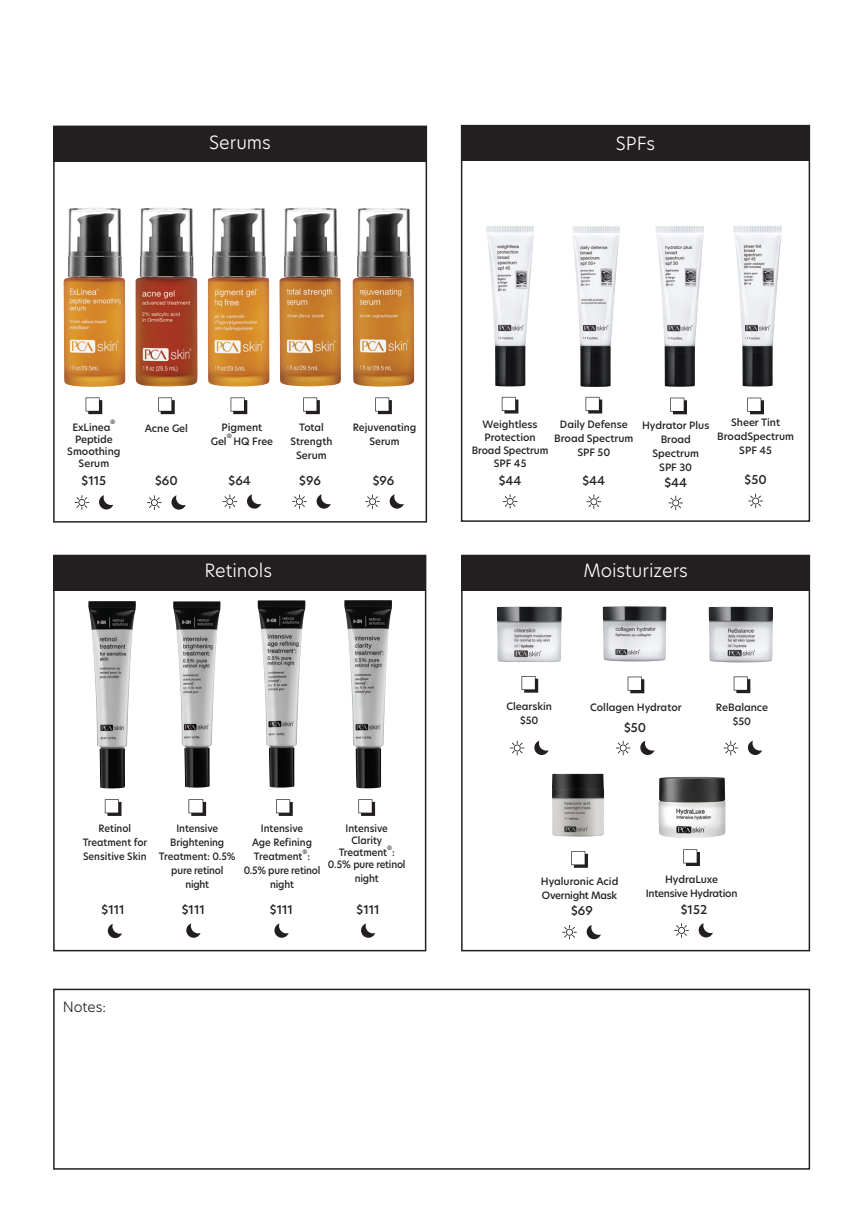
<style>
.page{position:relative;width:864px;height:1224px;background:#fff}
.page>*{position:absolute;margin:0;border:0;box-sizing:border-box;transform-origin:0 0}
.t1{font:300 18px "Hero New";color:#fff}
.t2{font:300 14px "Hero New";letter-spacing:-.005em;color:#231f20}
.t3{font:500 12px "Hero New";color:#231f20}
.t4{font:500 10px/14px "Hero New";color:#231f20;text-align:center}
.t5{font:500 10px/14px "Hero New";color:#231f20;text-align:center;scale:.95 1}
.t6{font:500 10px/12px "Hero New";letter-spacing:-.02em;color:#231f20;scale:.95 1}
.t7{font:500 10px/14px "Hero New";letter-spacing:-.025em;color:#231f20;text-align:center}
.t8{font:500 10px/14px "Hero New";letter-spacing:-.02em;color:#231f20}
.t9{font:500 5.8px "Hero New";color:#231f20;scale:.95 1}
.t10{font:500 5.8px "Hero New";color:#231f20}
</style>
<div class="page">
<div style="left:461px;top:555px;width:349px;height:396px;border:2px solid #231f20"></div>
<img style="left:208px;top:208px;width:62px;height:179px">
<div style="left:53px;top:555px;width:373px;height:396px;border:2px solid #231f20"></div>
<div style="left:53px;top:989px;width:757px;height:181px;border:2px solid #231f20"></div>
<div style="left:54px;top:556px;width:372px;height:35px;background:#231f20"></div>
<img style="left:173px;top:601px;width:47px;height:187px">
<svg style="left:188px;top:799px;width:18px;height:17px"></svg>
<svg style="left:276px;top:799px;width:17px;height:17px"></svg>
<svg style="left:358px;top:799px;width:17px;height:17px"></svg>
<svg style="left:108px;top:924px;width:14px;height:14px"></svg>
<svg style="left:105px;top:799px;width:17px;height:17px"></svg>
<img style="left:88px;top:601px;width:48px;height:188px">
<img style="left:258px;top:600px;width:47px;height:188px">
<img style="left:344px;top:600px;width:48px;height:189px">
<div style="left:461px;top:125px;width:349px;height:36px;background:#231f20"></div>
<div style="left:53px;top:126px;width:374px;height:397px;border:2px solid #231f20"></div>
<div style="left:54px;top:126px;width:372px;height:35px;background:#231f20"></div>
<svg style="left:75px;top:495px;width:14px;height:15px"></svg>
<svg style="left:99px;top:495px;width:14px;height:14px"></svg>
<svg style="left:86px;top:397px;width:16px;height:17px"></svg>
<img style="left:64px;top:208px;width:61px;height:179px">
<svg style="left:292px;top:494px;width:15px;height:15px"></svg>
<svg style="left:317px;top:494px;width:14px;height:15px"></svg>
<svg style="left:303px;top:397px;width:17px;height:17px"></svg>
<img style="left:279px;top:208px;width:62px;height:178px">
<svg style="left:365px;top:494px;width:15px;height:15px"></svg>
<svg style="left:390px;top:494px;width:14px;height:15px"></svg>
<svg style="left:375px;top:397px;width:17px;height:17px"></svg>
<img style="left:353px;top:208px;width:61px;height:179px">
<svg style="left:223px;top:494px;width:14px;height:15px"></svg>
<svg style="left:247px;top:494px;width:14px;height:15px"></svg>
<svg style="left:231px;top:397px;width:16px;height:17px"></svg>
<svg style="left:147px;top:495px;width:15px;height:15px"></svg>
<svg style="left:172px;top:495px;width:14px;height:15px"></svg>
<svg style="left:158px;top:397px;width:17px;height:17px"></svg>
<img style="left:136px;top:208px;width:62px;height:179px">
<div style="left:462px;top:555px;width:347px;height:36px;background:#231f20"></div>
<img style="left:603px;top:606px;width:63px;height:55px">
<svg style="left:628px;top:677px;width:16px;height:16px"></svg>
<svg style="left:616px;top:741px;width:14px;height:14px"></svg>
<svg style="left:640px;top:741px;width:15px;height:14px"></svg>
<svg style="left:186px;top:923px;width:15px;height:15px"></svg>
<svg style="left:274px;top:923px;width:15px;height:15px"></svg>
<svg style="left:361px;top:923px;width:14px;height:15px"></svg>
<svg style="left:503px;top:494px;width:14px;height:15px"></svg>
<svg style="left:502px;top:397px;width:16px;height:17px"></svg>
<svg style="left:587px;top:494px;width:14px;height:15px"></svg>
<svg style="left:586px;top:397px;width:16px;height:17px"></svg>
<img style="left:497px;top:607px;width:65px;height:55px">
<svg style="left:522px;top:676px;width:16px;height:17px"></svg>
<svg style="left:510px;top:741px;width:15px;height:14px"></svg>
<svg style="left:534px;top:741px;width:15px;height:14px"></svg>
<img style="left:709px;top:607px;width:64px;height:55px">
<svg style="left:734px;top:677px;width:16px;height:16px"></svg>
<svg style="left:723px;top:741px;width:15px;height:14px"></svg>
<svg style="left:748px;top:741px;width:14px;height:14px"></svg>
<img style="left:658px;top:777px;width:68px;height:61px">
<svg style="left:683px;top:849px;width:17px;height:17px"></svg>
<svg style="left:674px;top:923px;width:15px;height:15px"></svg>
<svg style="left:699px;top:923px;width:14px;height:14px"></svg>
<img style="left:552px;top:774px;width:52px;height:62px">
<svg style="left:571px;top:851px;width:17px;height:17px"></svg>
<svg style="left:562px;top:925px;width:15px;height:15px"></svg>
<svg style="left:587px;top:925px;width:14px;height:14px"></svg>
<svg style="left:668px;top:496px;width:15px;height:14px"></svg>
<svg style="left:670px;top:398px;width:17px;height:16px"></svg>
<div style="left:461px;top:125px;width:349px;height:397px;border:2px solid #231f20"></div>
<svg style="left:748px;top:494px;width:15px;height:14px"></svg>
<svg style="left:747px;top:398px;width:17px;height:16px"></svg>
<img style="left:573px;top:226px;width:47px;height:161px">
<img style="left:486px;top:226px;width:48px;height:160px">
<img style="left:733px;top:226px;width:49px;height:161px">
<img style="left:655px;top:226px;width:49px;height:161px">
<p class="t1" style="left:209px;top:130px;width:63px">Serums</p>
<p class="t1" style="left:616px;top:131px;width:41px">SPFs</p>
<p class="t10" style="left:110px;top:418px;width:7px">®</p>
<p class="t4" style="left:67px;top:433px;width:55px;line-height:12px">Peptide<br>Smoothing<br>Serum</p>
<p class="t4" style="left:72px;top:420px;width:39px">ExLinea</p>
<p class="t4" style="left:145px;top:421px;width:45px">Acne Gel</p>
<p class="t4" style="left:211px;top:420px;width:53px;text-align:left;text-indent:11px">Pigment<br>Gel</p>
<p class="t10" style="left:227px;top:432px;width:7px">®</p>
<p class="t4" style="left:233px;top:434px;width:41px">HQ Free</p>
<p class="t4" style="left:291px;top:420px;width:43px">Total<br>Strength<br>Serum</p>
<p class="t4" style="left:353px;top:420px;width:65px">Rejuvenating<br>Serum</p>
<p class="t3" style="left:82px;top:473px;width:26px">$115</p>
<p class="t3" style="left:155px;top:473px;width:24px">$60</p>
<p class="t3" style="left:229px;top:473px;width:24px">$64</p>
<p class="t3" style="left:299px;top:473px;width:23px">$96</p>
<p class="t3" style="left:373px;top:473px;width:23px">$96</p>
<p class="t1" style="left:205px;top:558px;width:69px">Retinols</p>
<p class="t5" style="left:83px;top:822px;width:69px">Retinol<br>Treatment for<br>Sensitive Skin</p>
<p class="t5" style="left:159px;top:822px;width:82px">Intensive<br>Brightening<br>Treatment: 0.5% pure retinol night</p>
<p class="t5" style="left:252px;top:822px;width:65px;text-align:left;text-indent:9px">Intensive<br>Age Refining<br>Treatment</p>
<p class="t9" style="left:302px;top:848px;width:7px">®</p>
<p class="t5" style="left:307px;top:850px;width:4px">:</p>
<p class="t6" style="left:244px;top:865px;width:82px">0.5% pure retinol</p>
<p class="t5" style="left:270px;top:878px;width:26px">night</p>
<p class="t5" style="left:346px;top:823px;width:46px;line-height:12px">Intensive<br>Clarity</p>
<p class="t5" style="left:339px;top:846px;width:53px">Treatment</p>
<p class="t9" style="left:387px;top:844px;width:7px">®</p>
<p class="t6" style="left:328px;top:847px;width:83px;text-indent:64px">:<br>0.5% pure retinol</p>
<p class="t5" style="left:355px;top:872px;width:26px">night</p>
<p class="t3" style="left:102px;top:902px;width:25px">$111</p>
<p class="t3" style="left:182px;top:902px;width:25px">$111</p>
<p class="t3" style="left:270px;top:901px;width:25px">$111</p>
<p class="t3" style="left:357px;top:901px;width:25px">$111</p>
<p class="t2" style="left:63px;top:997px;width:45px">Notes:</p>
<p class="t4" style="left:554px;top:417px;width:81px">Daily Defense<br>Broad Spectrum<br>SPF 50</p>
<p class="t3" style="left:582px;top:473px;width:24px">$44</p>
<p class="t4" style="left:472px;top:417px;width:78px;line-height:13px">Weightless<br>Protection<br>Broad Spectrum<br>SPF 45</p>
<p class="t3" style="left:499px;top:473px;width:24px">$44</p>
<p class="t4" style="left:642px;top:418px;width:69px">Hydrator Plus<br>Broad<br>Spectrum<br>SPF 30</p>
<p class="t4" style="left:717px;top:416px;width:78px">Sheer Tint<br>BroadSpectrum<br>SPF 45</p>
<p class="t3" style="left:664px;top:474px;width:24px">$44</p>
<p class="t3" style="left:745px;top:472px;width:24px">$50</p>
<p class="t1" style="left:583px;top:558px;width:106px">Moisturizers</p>
<p class="t4" style="left:506px;top:700px;width:47px">Clearskin $50</p>
<p class="t4" style="left:716px;top:700px;width:54px">ReBalance $50</p>
<p class="t4" style="left:590px;top:701px;width:93px">Collagen Hydrator</p>
<p class="t3" style="left:624px;top:719px;width:24px">$50</p>
<p class="t8" style="left:541px;top:874px;width:79px">Hyaluronic Acid<br>Overnight Mask</p>
<p class="t3" style="left:571px;top:903px;width:23px">$69</p>
<p class="t7" style="left:646px;top:872px;width:93px">HydraLuxe<br>Intensive Hydration</p>
<p class="t3" style="left:681px;top:901px;width:28px">$152</p>
</div>
